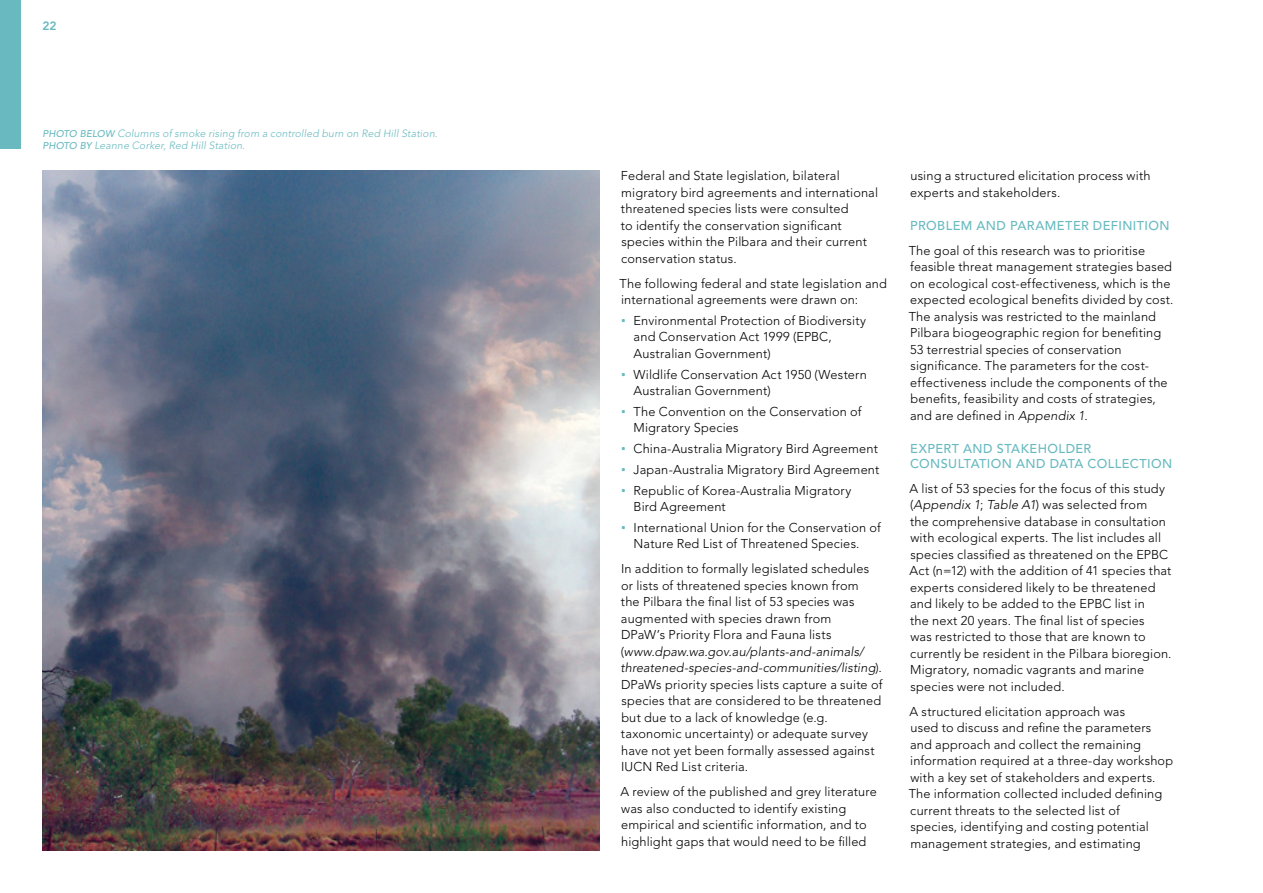
<style>
.page{position:relative;width:1263px;height:893px;background:#fff}
.page>*{position:absolute;margin:0;border:0;box-sizing:border-box;transform-origin:0 0}
.t1{font:300 12.75px/16.5px "Avenir LT Std";letter-spacing:.015em;color:#000}
.t2{font:500 12.75px/14.2px "Avenir LT Std";letter-spacing:.03em;color:#68bac0}
.t3{font:800 12px "Avenir LT Std";color:#68bac0}
.t4{font:italic 300 10.5px/12px "Avenir LT Std";letter-spacing:.015em;color:#68bac0}
.s1{font-family:"Avenir";font-weight:500;font-size:9.75px}
.s2{font-family:"Whitney HTF";font-weight:400;color:#68bac0}
.s3{font-family:"Avenir"}
.s4{font-style:italic}
</style>
<div class="page">
<div style="left:0;top:0;width:21px;height:149px;background:#68bac0"></div>
<img style="left:43px;top:170px;width:557px;height:680px">
<p class="t3" style="left:43px;top:19px;width:16px">22</p>
<p class="t4" style="left:43px;top:127px;width:397px"><span class="s1">PHOTO BELOW</span> Columns of smoke rising from a controlled burn on Red Hill Station.<br><span class="s1">PHOTO BY</span> Leanne Corker, Red Hill Station.</p>
<p class="t1" style="left:621px;top:167px;width:259px">Federal and State legislation, bilateral migratory bird agreements and international threatened species lists were consulted<br>to identify the conservation significant species within the Pilbara and their current conservation status.</p>
<p class="t1" style="left:619px;top:275px;width:269px">The following federal and state legislation and international agreements were drawn on:</p>
<p class="t1" style="left:634px;top:312px;width:234px;text-indent:-13px"><span class="s2">•</span> Environmental Protection of Biodiversity and Conservation Act 1999 (EPBC,<br>Australian Government<span class="s3">)</span></p>
<p class="t1" style="left:634px;top:366px;width:235px;text-indent:-13px"><span class="s2">•</span> Wildlife Conservation Act 1950 (Western<br>Australian Government<span class="s3">)</span></p>
<p class="t1" style="left:634px;top:403px;width:230px;text-indent:-13px"><span class="s2">•</span> The Convention on the Conservation of<br>Migratory Species</p>
<p class="t1" style="left:621px;top:440px;width:259px"><span class="s2">•</span> China-Australia Migratory Bird Agreement</p>
<p class="t1" style="left:621px;top:461px;width:260px"><span class="s2">•</span> Japan-Australia Migratory Bird Agreement</p>
<p class="t1" style="left:634px;top:482px;width:219px;text-indent:-13px"><span class="s2">•</span> Republic of Korea-Australia Migratory<br>Bird Agreement</p>
<p class="t1" style="left:634px;top:519px;width:249px;text-indent:-13px"><span class="s2">•</span> International Union for the Conservation of<br>Nature Red List of Threatened Species.</p>
<p class="t1" style="left:620px;top:561px;width:263px">In addition to formally legislated schedules or lists of threatened species known from<br>the Pilbara the final list of 53 species was augmented with species drawn from<br>DPaW’s Priority Flora and Fauna lists (<span class="s4">www.dpaw.wa.gov.au/plants-and-animals/ threatened-species-and-communities/listing</span><span class="s3">)</span><span class="s4">.<br></span>DPaWs priority species lists capture a suite of species that are considered to be threatened but due to a lack of knowledge (e.g. taxonomic uncertainty<span class="s3">)</span> or adequate survey have not yet been formally assessed against IUCN Red List criteria.</p>
<p class="t1" style="left:620px;top:784px;width:258px">A review of the published and grey literature was also conducted to identify existing empirical and scientific information, and to highlight gaps that would need to be filled</p>
<p class="t1" style="left:910px;top:167px;width:242px">using a structured elicitation process with experts and stakeholders.</p>
<p class="t2" style="left:910px;top:219px;width:10px">PROB</p>
<p class="t2" style="left:946px;top:219px;width:208px">LEM AND PARAMETER DEFINITION</p>
<p class="t1" style="left:909px;top:242px;width:266px">The goal of this research was to prioritise feasible threat management strategies based on ecological cost-effectiveness, which is the expected ecological benefits divided by cost.<br>The analysis was restricted to the mainland Pilbara biogeographic region for benefiting 53 terrestrial species of conservation significance. The parameters for the cost&shy;effectiveness include the components of the benefits, feasibility and costs of strategies, and are defined in <span class="s4">Appendix 1</span>.</p>
<p class="t2" style="left:910px;top:442px;width:180px">EXPERT AND STAKEHO LDER<br>CONS</p>
<p class="t2" style="left:948px;top:456px;width:48px">ULTATION</p>
<p class="t2" style="left:1016px;top:456px;width:140px">AND DATA CO LLECTION</p>
<p class="t1" style="left:909px;top:480px;width:264px">A list of 53 species for the focus of this study (<span class="s4">Appendix 1</span>; <span class="s4">Table A1</span><span class="s3">)</span> was selected from<br>the comprehensive database in consultation with ecological experts. The list includes all species classified as threatened on the EPBC Act (n=12<span class="s3">)</span> with the addition of 41 species that experts considered likely to be threatened and likely to be added to the EPBC list in<br>the next 20 years. The final list of species<br>was restricted to those that are known to currently be resident in the Pilbara bioregion.<br>Migratory, nomadic vagrants and marine species were not included.</p>
<p class="t1" style="left:909px;top:703px;width:266px">A structured elicitation approach was<br>used to discuss and refine the parameters and approach and collect the remaining information required at a three-day workshop with a key set of stakeholders and experts.<br>The information collected included defining current threats to the selected list of<br>species, identifying and costing potential management strategies, and estimating</p>
</div>
